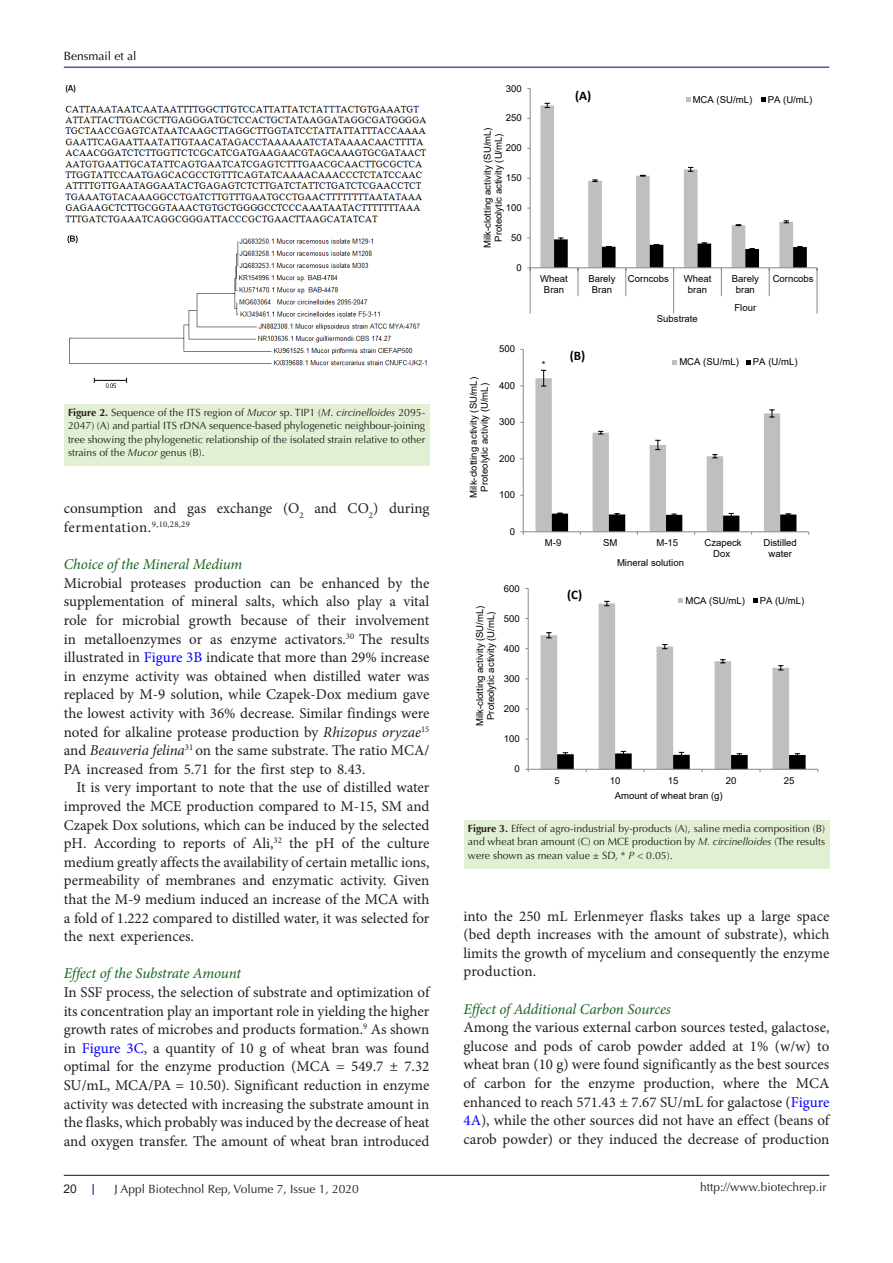
<style>
.page{position:relative;width:893px;height:1263px;background:#fff}
.page>*{position:absolute;margin:0;border:0;box-sizing:border-box;transform-origin:0 0}
.Default{font:15px/18.6px "Minion Pro";color:#231f20;text-align:justify}
.t1{font:italic 15px "Minion Pro";letter-spacing:-.01em;color:#196421}
.t2{font:700 13.2px "Calibri";color:#000}
.t3{font:12px "Optima LT Std";color:#231f20}
.t4{font:12px "Optima LT Std";color:#000001}
.t5{font:12px "Arial";color:#231f20}
.t6{font:10.5px/13.5px "Optima LT Std";color:#231f20;text-align:justify}
.t7{font:9.6px/10.9px "Arial";color:#000;text-align:center}
.s1{font-weight:700}
.s2{font-style:italic}
.s3{color:#00f}
</style>
<div class="page">
<hr style="left:64px;top:1175px;width:765px;height:1px;background:#190066">
<hr style="left:64px;top:67px;width:765px;height:1px;background:#190066">
<div style="left:64px;top:404px;width:365px;height:62px;background:#e1f0d2"></div>
<div style="left:464px;top:820px;width:365px;height:48px;background:#e1f0d2"></div>
<img style="left:65px;top:85px;width:362px;height:138px">
<img style="left:67px;top:235px;width:360px;height:153px">
<hr style="left:530px;top:89px;width:1px;height:179px;background:#898989">
<hr style="left:530px;top:268px;width:287px;height:1px;background:#898989">
<svg style="left:527px;top:268px;width:4px;height:46px"></svg>
<svg style="left:817px;top:268px;width:1px;height:46px"></svg>
<svg style="left:540px;top:97px;width:267px;height:217px"></svg>
<hr style="left:523px;top:349px;width:1px;height:183px;background:#898989">
<hr style="left:523px;top:531px;width:286px;height:1px;background:#898989">
<svg style="left:520px;top:531px;width:4px;height:4px"></svg>
<svg style="left:535px;top:360px;width:261px;height:175px"></svg>
<hr style="left:528px;top:588px;width:1px;height:181px;background:#898989">
<hr style="left:528px;top:769px;width:290px;height:1px;background:#898989">
<svg style="left:541px;top:598px;width:265px;height:174px"></svg>
<p class="t4" style="left:64px;top:49px;width:74px">Bensmail et al</p>
<p class="t6" style="left:68px;top:406px;width:359px"><span class="s1">Figure 2.</span> Sequence of the ITS region of <span class="s2">Mucor</span> sp. TIP1 (<span class="s2">M</span>. <span class="s2">circinelloides</span> 2095- 2047) (A) and partial ITS rDNA sequence-based phylogenetic neighbour-joining tree showing the phylogenetic relationship of the isolated strain relative to other strains of the <span class="s2">Mucor</span> genus (B).</p>
<p class="Default" style="left:64px;top:499px;width:367px">consumption and gas exchange (O<sub>2</sub> and CO<sub>2</sub>) during fermentation.<sup>9,10,28,29</sup></p>
<p class="t1" style="left:64px;top:554px;width:180px">Choice of the Mineral Medium</p>
<p class="Default" style="left:64px;top:574px;width:367px">Microbial proteases production can be enhanced by the supplementation of mineral salts, which also play a vital role for microbial growth because of their involvement in metalloenzymes or as enzyme activators.<sup>30</sup> The results illustrated in <span class="s3">Figure 3B</span> indicate that more than 29% increase in enzyme activity was obtained when distilled water was replaced by M-9 solution, while Czapek-Dox medium gave the lowest activity with 36% decrease. Similar findings were noted for alkaline protease production by <span class="s2">Rhizopus oryzae</span><sup>15 </sup>and <span class="s2">Beauveria felina</span><sup>31</sup> on the same substrate. The ratio MCA/ PA increased from 5.71 for the first step to 8.43.</p>
<p class="Default" style="left:64px;top:778px;width:367px;text-indent:13px">It is very important to note that the use of distilled water improved the MCE production compared to M-15, SM and Czapek Dox solutions, which can be induced by the selected pH. According to reports of Ali,<sup>32</sup> the pH of the culture medium greatly affects the availability of certain metallic ions, permeability of membranes and enzymatic activity. Given that the M-9 medium induced an increase of the MCA with a fold of 1.222 compared to distilled water, it was selected for the next experiences.</p>
<p class="t1" style="left:64px;top:963px;width:179px">Effect of the Substrate Amount</p>
<p class="Default" style="left:64px;top:983px;width:367px">In SSF process, the selection of substrate and optimization of its concentration play an important role in yielding the higher growth rates of microbes and products formation.<sup>9</sup> As shown in <span class="s3">Figure 3C</span>, a quantity of 10 g of wheat bran was found optimal for the enzyme production (MCA = 549.7 ± 7.32<br>SU/mL, MCA/PA = 10.50)<span class="s2">.</span> Significant reduction in enzyme activity was detected with increasing the substrate amount in the flasks, which probably was induced by the decrease of heat and oxygen transfer. The amount of wheat bran introduced</p>
<p class="t7" style="left:506px;top:83px;width:17px">300</p>
<p class="t7" style="left:506px;top:113px;width:17px">250</p>
<p class="t7" style="left:482px;top:248px;width:122px;rotate:-90deg">Milk-clotting activity (SU/mL)<br>Proteolytic activity (U/mL)</p>
<p class="t7" style="left:506px;top:142px;width:17px">200</p>
<p class="t7" style="left:506px;top:172px;width:17px">150</p>
<p class="t7" style="left:506px;top:202px;width:17px">100</p>
<p class="t7" style="left:511px;top:232px;width:12px">50</p>
<p class="t7" style="left:517px;top:262px;width:7px">0</p>
<p class="t7" style="left:499px;top:344px;width:17px">500</p>
<p class="t7" style="left:468px;top:498px;width:122px;rotate:-90deg">Milk-clotting activity (SU/mL)<br>Proteolytic activity (U/mL)</p>
<p class="t7" style="left:499px;top:380px;width:17px">400</p>
<p class="t7" style="left:499px;top:416px;width:17px">300</p>
<p class="t7" style="left:499px;top:453px;width:17px">200</p>
<p class="t7" style="left:499px;top:489px;width:17px">100</p>
<p class="t7" style="left:510px;top:526px;width:7px">0</p>
<p class="t7" style="left:504px;top:583px;width:17px">600</p>
<p class="t7" style="left:474px;top:726px;width:122px;rotate:-90deg">Milk-clotting activity (SU/mL)<br>Proteolytic activity (U/mL)</p>
<p class="t7" style="left:504px;top:613px;width:17px">500</p>
<p class="t7" style="left:504px;top:643px;width:17px">400</p>
<p class="t7" style="left:504px;top:673px;width:17px">300</p>
<p class="t7" style="left:504px;top:703px;width:17px">200</p>
<p class="t7" style="left:504px;top:733px;width:17px">100</p>
<p class="t7" style="left:515px;top:763px;width:7px">0</p>
<p class="t2" style="left:575px;top:86px;width:18px">(A)</p>
<p class="t7" style="left:693px;top:94px;width:61px">MCA (SU/mL)</p>
<p class="t7" style="left:768px;top:94px;width:46px">PA (U/mL)</p>
<p class="t7" style="left:540px;top:273px;width:29px">Wheat<br>Bran</p>
<p class="t7" style="left:588px;top:273px;width:29px">Barely<br>Bran</p>
<p class="t7" style="left:628px;top:273px;width:42px">Corncobs</p>
<p class="t7" style="left:684px;top:273px;width:29px">Wheat bran</p>
<p class="t7" style="left:732px;top:273px;width:29px">Barely bran</p>
<p class="t7" style="left:773px;top:273px;width:42px">Corncobs</p>
<p class="t7" style="left:734px;top:302px;width:23px">Flour</p>
<p class="t7" style="left:542px;top:359px;width:5px">*</p>
<p class="t2" style="left:570px;top:347px;width:17px">(B)</p>
<p class="t7" style="left:657px;top:313px;width:42px">Substrate</p>
<p class="t7" style="left:679px;top:357px;width:61px">MCA (SU/mL)</p>
<p class="t7" style="left:753px;top:357px;width:46px">PA (U/mL)</p>
<p class="t7" style="left:545px;top:537px;width:18px">M-9</p>
<p class="t7" style="left:603px;top:537px;width:16px">SM</p>
<p class="t7" style="left:656px;top:537px;width:23px">M-15</p>
<p class="t7" style="left:704px;top:537px;width:39px">Czapeck<br>Dox</p>
<p class="t7" style="left:763px;top:537px;width:35px">Distilled water</p>
<p class="t7" style="left:617px;top:557px;width:69px">Mineral solution</p>
<p class="t2" style="left:567px;top:585px;width:17px">(C)</p>
<p class="t7" style="left:685px;top:595px;width:61px">MCA (SU/mL)</p>
<p class="t7" style="left:760px;top:595px;width:46px">PA (U/mL)</p>
<p class="t7" style="left:554px;top:775px;width:7px">5</p>
<p class="t7" style="left:610px;top:775px;width:12px">10</p>
<p class="t7" style="left:668px;top:775px;width:12px">15</p>
<p class="t7" style="left:726px;top:775px;width:12px">20</p>
<p class="t7" style="left:784px;top:775px;width:12px">25</p>
<p class="t7" style="left:615px;top:790px;width:109px">Amount of wheat bran (g)</p>
<p class="t6" style="left:468px;top:821px;width:359px"><span class="s1">Figure 3.</span> Effect of agro-industrial by-products (A), saline media composition (B) and wheat bran amount (C) on MCE production by <span class="s2">M. circinelloides</span> (The results were shown as mean value ± SD, * <span class="s2">P</span> &lt; 0.05).</p>
<p class="Default" style="left:463px;top:906px;width:367px">into the 250 mL Erlenmeyer flasks takes up a large space (bed depth increases with the amount of substrate), which limits the growth of mycelium and consequently the enzyme production.</p>
<p class="t1" style="left:463px;top:998px;width:209px">Effect of Additional Carbon Sources</p>
<p class="Default" style="left:463px;top:1018px;width:367px">Among the various external carbon sources tested, galactose, glucose and pods of carob powder added at 1% (w/w) to wheat bran (10 g) were found significantly as the best sources of carbon for the enzyme production, where the MCA enhanced to reach 571.43 ± 7.67 SU/mL for galactose (<span class="s3">Figure 4A</span>), while the other sources did not have an effect (beans of carob powder) or they induced the decrease of production</p>
<p class="t5" style="left:64px;top:1180px;width:15px">20</p>
<p class="t3" style="left:114px;top:1182px;width:246px">J Appl Biotechnol Rep, Volume 7, Issue 1, 2020</p>
<p class="t3" style="left:700px;top:1180px;width:128px">http://www.biotechrep.ir</p>
</div>
